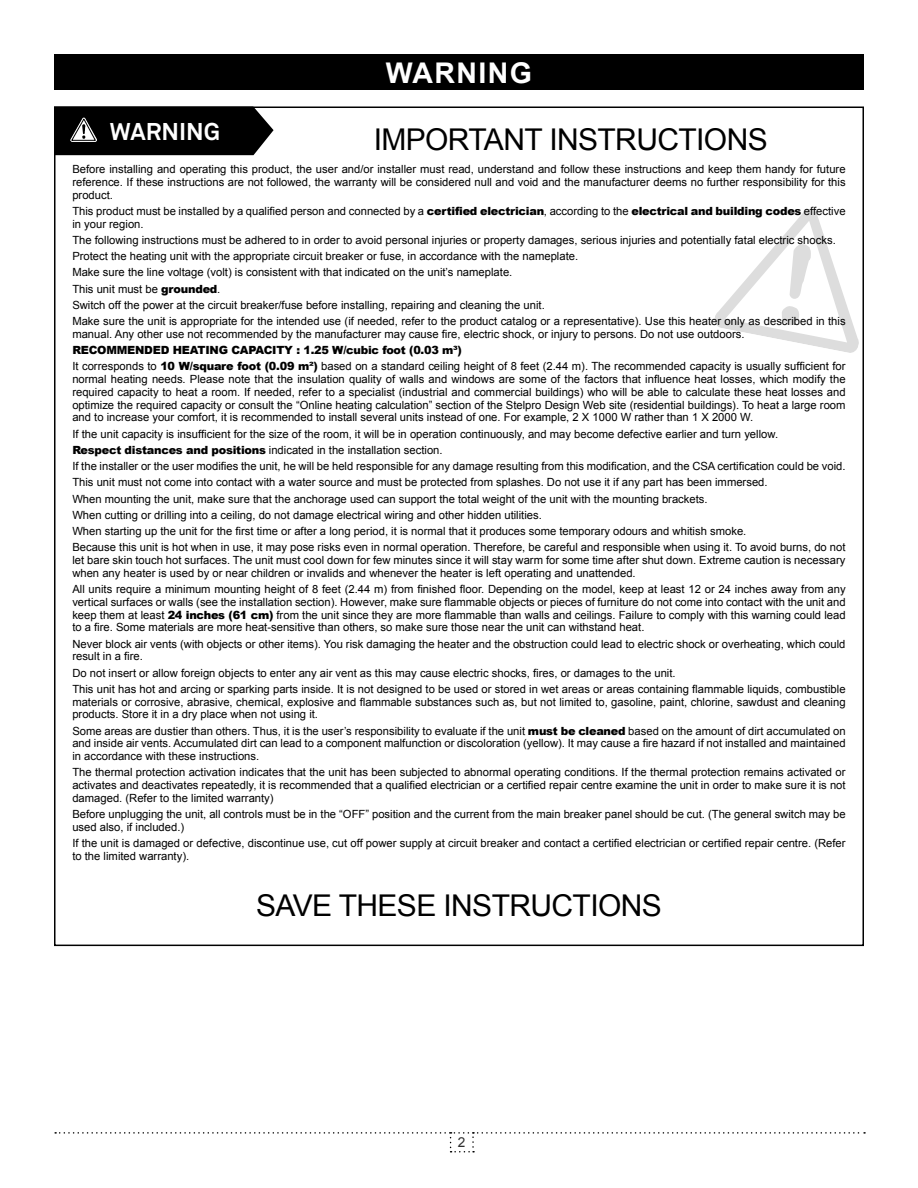
<style>
.page{position:relative;width:918px;height:1188px;background:#fff}
.page>*{position:absolute;margin:0;border:0;box-sizing:border-box;transform-origin:0 0}
.Texte_avertissement{font:30px "Arial";letter-spacing:-.02em;color:#000}
.Titres{font:700 28.5px "Arial";letter-spacing:.05em;color:#fff}
.t1{font:700 24px "Akkurat";color:#fff}
.t2{font:13.65px "Arial";color:#2e2e2e}
.Texte_avertissement-2{font:11.25px/12.8px "Arial";color:#000;text-align:justify}
.Texte_avertissement-3{font:900 11.25px "Arial";letter-spacing:-.02em;color:#000}
.s1{font-weight:900}
</style>
<div class="page">
<svg style="left:55px;top:1132px;width:810px;height:21px"></svg>
<svg style="left:714px;top:209px;width:145px;height:144px"></svg>
<svg style="left:54px;top:107px;width:220px;height:48px;background:#111"></svg>
<div style="left:54px;top:54px;width:810px;height:35px;background:#000"></div>
<p class="Titres" style="left:386px;top:54px;width:148px">WARNING</p>
<p class="t1" style="left:110px;top:117px;width:112px">WARNING</p>
<p class="Texte_avertissement-2" style="left:72px;top:163px;width:775px">Before installing and operating this product, the user and/or installer must read, understand and follow these instructions and keep them handy for future reference. If these instructions are not followed, the warranty will be considered null and void and the manufacturer deems no further responsibility for this product.</p>
<p class="Texte_avertissement-2" style="left:72px;top:205px;width:775px">This product must be installed by a qualified person and connected by a <span class="s1">certified electrician</span>, according to the <span class="s1">electrical and building codes</span> effective in your region.</p>
<p class="Texte_avertissement-2" style="left:72px;top:234px;width:765px">The following instructions must be adhered to in order to avoid personal injuries or property damages, serious injuries and potentially fatal electric shocks.</p>
<p class="Texte_avertissement-2" style="left:72px;top:250px;width:507px">Protect the heating unit with the appropriate circuit breaker or fuse, in accordance with the nameplate.</p>
<p class="Texte_avertissement-2" style="left:72px;top:266px;width:442px">Make sure the line voltage (volt) is consistent with that indicated on the unit’s nameplate.</p>
<p class="Texte_avertissement-2" style="left:72px;top:282px;width:150px">This unit must be <span class="s1">grounded</span>.</p>
<p class="Texte_avertissement-2" style="left:72px;top:299px;width:474px">Switch off the power at the circuit breaker/fuse before installing, repairing and cleaning the unit.</p>
<p class="Texte_avertissement-2" style="left:72px;top:315px;width:775px">Make sure the unit is appropriate for the intended use (if needed, refer to the product catalog or a representative). Use this heater only as described in this manual. Any other use not recommended by the manufacturer may cause fire, electric shock, or injury to persons. Do not use outdoors.</p>
<p class="Texte_avertissement-3" style="left:72px;top:342px;width:391px">RECOMMENDED HEATING CAPACITY : 1.25 W/cubic foot (0.03 m³)</p>
<p class="Texte_avertissement-2" style="left:72px;top:360px;width:775px">It corresponds to <span class="s1">10 W/square foot (0.09 m²)</span> based on a standard ceiling height of 8 feet (2.44 m). The recommended capacity is usually sufficient for normal heating needs. Please note that the insulation quality of walls and windows are some of the factors that influence heat losses, which modify the required capacity to heat a room. If needed, refer to a specialist (industrial and commercial buildings) who will be able to calculate these heat losses and optimize the required capacity or consult the “Online heating calculation” section of the Stelpro Design Web site (residential buildings). To heat a large room and to increase your comfort, it is recommended to install several units instead of one. For example, 2 X 1000 W rather than 1 X 2000 W.</p>
<p class="Texte_avertissement-2" style="left:72px;top:427px;width:707px">If the unit capacity is insufficient for the size of the room, it will be in operation continuously, and may become defective earlier and turn yellow.</p>
<p class="Texte_avertissement-2" style="left:72px;top:444px;width:372px"><span class="s1">Respect distances and positions</span> indicated in the installation section.</p>
<p class="Texte_avertissement-2" style="left:72px;top:460px;width:775px">If the installer or the user modifies the unit, he will be held responsible for any damage resulting from this modification, and the CSA certification could be void.</p>
<p class="Texte_avertissement-2" style="left:72px;top:476px;width:697px">This unit must not come into contact with a water source and must be protected from splashes. Do not use it if any part has been immersed.</p>
<p class="Texte_avertissement-2" style="left:72px;top:492px;width:637px">When mounting the unit, make sure that the anchorage used can support the total weight of the unit with the mounting brackets.</p>
<p class="Texte_avertissement-2" style="left:72px;top:509px;width:471px">When cutting or drilling into a ceiling, do not damage electrical wiring and other hidden utilities.</p>
<p class="Texte_avertissement-2" style="left:72px;top:525px;width:676px">When starting up the unit for the first time or after a long period, it is normal that it produces some temporary odours and whitish smoke.</p>
<p class="Texte_avertissement-2" style="left:72px;top:541px;width:775px">Because this unit is hot when in use, it may pose risks even in normal operation. Therefore, be careful and responsible when using it. To avoid burns, do not let bare skin touch hot surfaces. The unit must cool down for few minutes since it will stay warm for some time after shut down. Extreme caution is necessary when any heater is used by or near children or invalids and whenever the heater is left operating and unattended.</p>
<p class="Texte_avertissement-2" style="left:72px;top:583px;width:775px">All units require a minimum mounting height of 8 feet (2.44 m) from finished floor. Depending on the model, keep at least 12 or 24 inches away from any vertical surfaces or walls (see the installation section). However, make sure flammable objects or pieces of furniture do not come into contact with the unit and keep them at least <span class="s1">24 inches (61 cm)</span> from the unit since they are more flammable than walls and ceilings. Failure to comply with this warning could lead to a fire. Some materials are more heat-sensitive than others, so make sure those near the unit can withstand heat.</p>
<p class="Texte_avertissement-2" style="left:72px;top:638px;width:775px">Never block air vents (with objects or other items). You risk damaging the heater and the obstruction could lead to electric shock or overheating, which could result in a fire.</p>
<p class="Texte_avertissement-2" style="left:72px;top:667px;width:605px">Do not insert or allow foreign objects to enter any air vent as this may cause electric shocks, fires, or damages to the unit.</p>
<p class="Texte_avertissement-2" style="left:72px;top:683px;width:775px">This unit has hot and arcing or sparking parts inside. It is not designed to be used or stored in wet areas or areas containing flammable liquids, combustible materials or corrosive, abrasive, chemical, explosive and flammable substances such as, but not limited to, gasoline, paint, chlorine, sawdust and cleaning products. Store it in a dry place when not using it.</p>
<p class="Texte_avertissement-2" style="left:72px;top:725px;width:775px">Some areas are dustier than others. Thus, it is the user’s responsibility to evaluate if the unit <span class="s1">must be cleaned</span> based on the amount of dirt accumulated on and inside air vents. Accumulated dirt can lead to a component malfunction or discoloration (yellow). It may cause a fire hazard if not installed and maintained in accordance with these instructions.</p>
<p class="Texte_avertissement-2" style="left:72px;top:766px;width:775px">The thermal protection activation indicates that the unit has been subjected to abnormal operating conditions. If the thermal protection remains activated or activates and deactivates repeatedly, it is recommended that a qualified electrician or a certified repair centre examine the unit in order to make sure it is not damaged. (Refer to the limited warranty)</p>
<p class="Texte_avertissement-2" style="left:72px;top:808px;width:775px">Before unplugging the unit, all controls must be in the “OFF” position and the current from the main breaker panel should be cut. (The general switch may be used also, if included.)</p>
<p class="Texte_avertissement-2" style="left:72px;top:837px;width:775px">If the unit is damaged or defective, discontinue use, cut off power supply at circuit breaker and contact a certified electrician or certified repair centre. (Refer to the limited warranty).</p>
<p class="Texte_avertissement" style="left:256px;top:885px;width:407px">SAVE THESE INSTRUCTIONS</p>
<p class="Texte_avertissement" style="left:374px;top:120px;width:396px">IMPORTANT INSTRUCTIONS</p>
<p class="t2" style="left:458px;top:1133px;width:9px">2</p>
</div>
